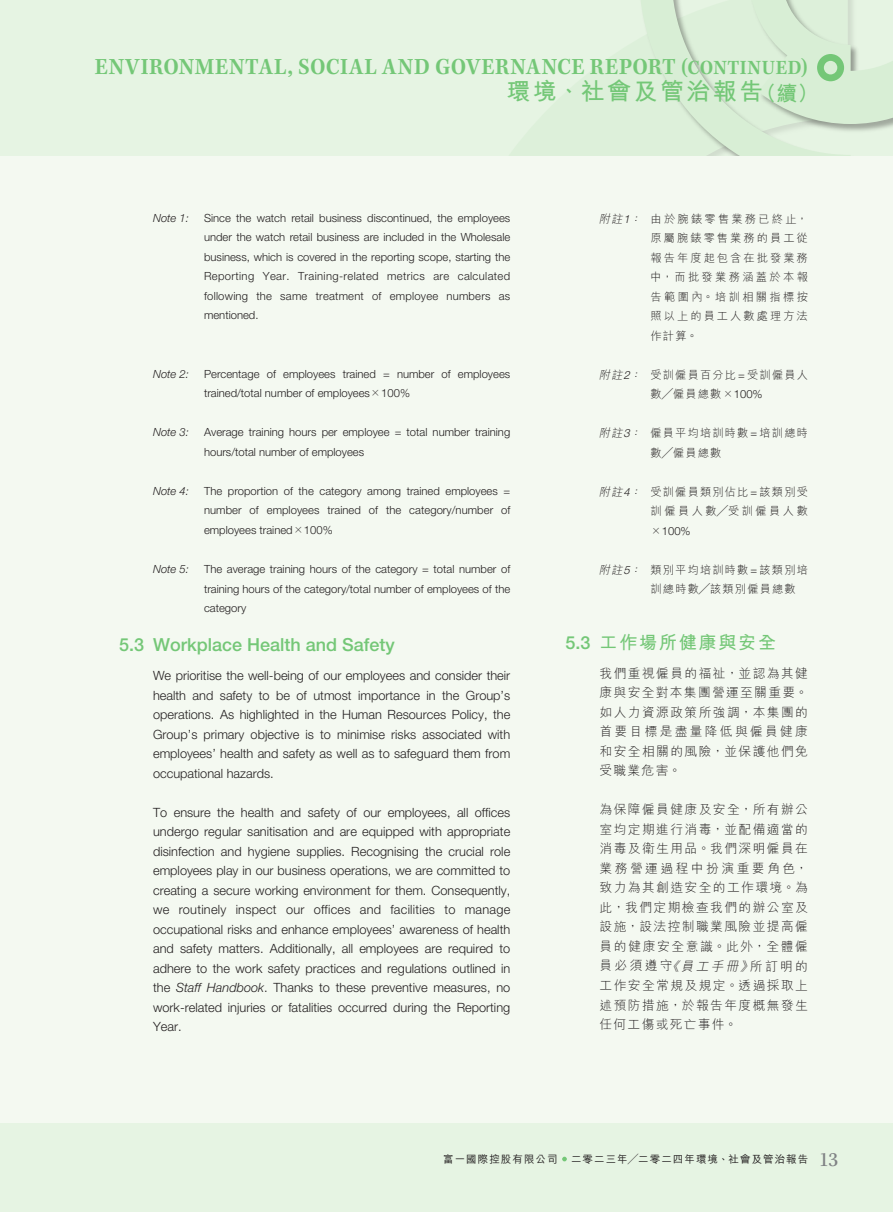
<style>
.page{position:relative;width:893px;height:1212px;background:#e6f4e3}
.page>*{position:absolute;margin:0;border:0;box-sizing:border-box;transform-origin:0 0}
.t1{font:24px "Kepler Std Semibold Scn Capt";letter-spacing:.02em;color:#74c777}
.t2{font:700 24px "M Hei HK";letter-spacing:.1em;color:#74c777}
.t3{font:500 18px "Helvetica Neue LT Std";color:#74c777}
.t4{font:700 18px "M Hei HK";letter-spacing:.1em;color:#74c777}
.t5{font:300 12.75px/19.5px "Helvetica Neue LT Std";color:#231f20;text-align:justify}
.t6{font:300 12.75px/19.5px "M Hei HK";letter-spacing:.11em;color:#231f20;text-align:justify}
.t7{font:300 11.25px/19.5px "Helvetica Neue LT Std";color:#231f20;text-align:justify}
.t8{font:300 11.25px/19.5px "M Hei HK";letter-spacing:.1em;color:#231f20}
.t9{font:italic 300 11.25px "Helvetica Neue LT Std";color:#231f20}
.t10{font:500 10.5px "M Hei HK";letter-spacing:.1em;color:#231f20}
.s1{font-size:21px}
.s2{font-family:"M Hei HK"}
.s3{font-style:italic}
.s4{font-family:"Helvetica Neue LT Std";font-style:italic}
.s5{font-family:"Helvetica Neue LT Std"}
.s6{font-family:"Helvetica Neue LT Std";font-weight:500}
.s7{font-family:"Kepler Std Scn Capt";font-weight:400;font-size:21px;color:#808285}
</style>
<div class="page">
<svg style="left:641px;top:0;width:252px;height:156px"></svg>
<div style="left:0;top:156px;width:893px;height:967px;background:#f4f9f1"></div>
<svg style="left:562px;top:1157px;width:5px;height:4px"></svg>
<h1 class="t1" style="left:95px;top:53px;width:714px">ENVIRONMENTAL, SOCIAL AND GOVERNANCE REPORT <span class="s1">(CONTINUED)</span></h1>
<h1 class="t2" style="left:506px;top:74px;width:313px">環境、社會及管治報告<span class="s1">（續）</span></h1>
<p class="t9" style="left:153px;top:211px;width:37px">Note 1:</p>
<p class="t7" style="left:204px;top:208px;width:308px">Since the watch retail business discontinued, the employees under the watch retail business are included in the Wholesale business, which is covered in the reporting scope, starting the Reporting Year. Training-related metrics are calculated following the same treatment of employee numbers as mentioned.</p>
<p class="t9" style="left:153px;top:367px;width:37px">Note 2:</p>
<p class="t7" style="left:204px;top:364px;width:308px;line-height:19px">Percentage of employees trained = number of employees trained/total number of employees<span class="s2">×</span>100%</p>
<p class="t9" style="left:153px;top:426px;width:37px">Note 3:</p>
<p class="t7" style="left:204px;top:422px;width:308px">Average training hours per employee = total number training hours/total number of employees</p>
<p class="t9" style="left:153px;top:484px;width:37px">Note 4:</p>
<p class="t7" style="left:204px;top:481px;width:308px">The proportion of the category among trained employees = number of employees trained of the category/number of employees trained<span class="s2">×</span>100%</p>
<p class="t9" style="left:153px;top:562px;width:37px">Note 5:</p>
<p class="t7" style="left:204px;top:559px;width:308px">The average training hours of the category = total number of training hours of the category/total number of employees of the category</p>
<h2 class="t3" style="left:119px;top:634px;width:277px">5.3 Workplace Health and Safety</h2>
<p class="t5" style="left:153px;top:666px;width:359px">We prioritise the well-being of our employees and consider their health and safety to be of utmost importance in the Group’s operations. As highlighted in the Human Resources Policy, the Group’s primary objective is to minimise risks associated with employees’ health and safety as well as to safeguard them from occupational hazards.</p>
<p class="t5" style="left:153px;top:802px;width:359px">To ensure the health and safety of our employees, all offices undergo regular sanitisation and are equipped with appropriate disinfection and hygiene supplies. Recognising the crucial role employees play in our business operations, we are committed to creating a secure working environment for them. Consequently, we routinely inspect our offices and facilities to manage occupational risks and enhance employees’ awareness of health and safety matters. Additionally, all employees are required to adhere to the work safety practices and regulations outlined in the <span class="s3">Staff Handbook</span>. Thanks to these preventive measures, no work-related injuries or fatalities occurred during the Reporting Year.</p>
<p class="t8" style="left:651px;top:209px;width:159px;text-align:justify;text-indent:-52px"><span class="s3">附註</span><span class="s4">1</span><span class="s3">：</span> 由於腕錶零售業務已終止，原屬腕錶零售業務的員工從報告年度起包含在批發業務中，而批發業務涵蓋於本報告範圍內。培訓相關指標按照以上的員工人數處理方法作計算。</p>
<p class="t8" style="left:599px;top:365px;width:211px;text-align:center"><span class="s3">附註</span><span class="s4">2</span><span class="s3">：</span> 受訓僱員百分比 <span class="s5">=</span> 受訓僱員人數╱僱員總數×<span class="s5">100%</span></p>
<p class="t8" style="left:651px;top:423px;width:159px;text-indent:-52px"><span class="s3">附註</span><span class="s4">3</span><span class="s3">：</span> 僱員平均培訓時數 <span class="s5">=</span> 培訓總時數╱僱員總數</p>
<p class="t8" style="left:599px;top:482px;width:211px;text-align:right"><span class="s3">附註</span><span class="s4">4</span><span class="s3">：</span> 受訓僱員類別佔比 <span class="s5">=</span> 該類別受訓僱員人數╱受訓僱員人數</p>
<p class="t7" style="left:651px;top:521px;width:42px"><span class="s2">×</span>100%</p>
<p class="t8" style="left:651px;top:560px;width:159px;text-indent:-52px"><span class="s3">附註</span><span class="s4">5</span><span class="s3">：</span> 類別平均培訓時數 <span class="s5">=</span> 該類別培訓總時數╱該類別僱員總數</p>
<h2 class="t4" style="left:566px;top:629px;width:212px"><span class="s6">5.3</span> 工作場所健康與安全</h2>
<p class="t6" style="left:600px;top:663px;width:210px">我們重視僱員的福祉，並認為其健康與安全對本集團營運至關重要。如人力資源政策所強調，本集團的首要目標是盡量降低與僱員健康和安全相關的風險，並保護他們免受職業危害。</p>
<p class="t6" style="left:600px;top:800px;width:210px">為保障僱員健康及安全，所有辦公室均定期進行消毒，並配備適當的消毒及衛生用品。我們深明僱員在業務營運過程中扮演重要角色，致力為其創造安全的工作環境。為此，我們定期檢查我們的辦公室及設施，設法控制職業風險並提高僱員的健康安全意識。此外，全體僱員必須遵守<span class="s3">《員工手冊》</span>所訂明的工作安全常規及規定。透過採取上述預防措施，於報告年度概無發生任何工傷或死亡事件。</p>
<p class="t10" style="left:443px;top:1151px;width:116px">富一國際控股有限公司</p>
<p class="t10" style="left:571px;top:1151px;width:269px">二零二三年╱二零二四年環境、社會及管治報告 <span class="s7">13</span></p>
</div>
